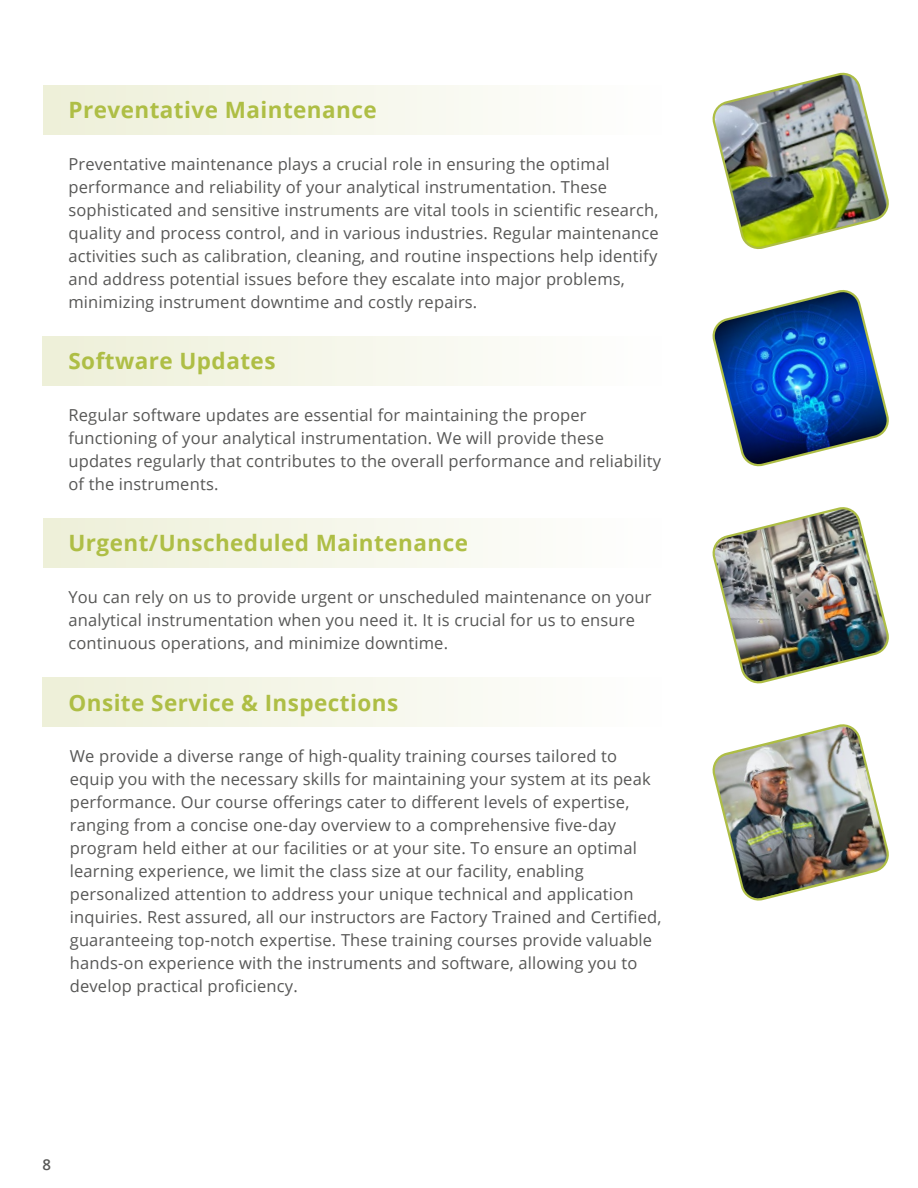
<style>
.page{position:relative;width:918px;height:1188px;background:#fff}
.page>*{position:absolute;margin:0;border:0;box-sizing:border-box;transform-origin:0 0}
.t1{font:700 22.5px "Open Sans";letter-spacing:.02em;color:#aebe45}
.t2{font:16.5px/23px "Open Sans";letter-spacing:.01em;color:#575756}
.t3{font:600 15px "Open Sans";color:#575756}
</style>
<div class="page">
<div style="left:43px;top:336px;width:619px;height:50px;background:linear-gradient(to right,#eef0d9,#fefefe)"></div>
<div style="left:43px;top:677px;width:619px;height:50px;background:linear-gradient(to right,#eef0d9,#fefefe)"></div>
<div style="left:43px;top:85px;width:619px;height:50px;background:linear-gradient(to right,#eef0d8,#fefefe)"></div>
<div style="left:43px;top:518px;width:619px;height:50px;background:linear-gradient(to right,#eef0d8,#fefefe)"></div>
<img style="left:712px;top:72px;width:177px;height:178px">
<svg style="left:712px;top:290px;width:177px;height:177px"></svg>
<img style="left:712px;top:507px;width:177px;height:177px">
<img style="left:712px;top:724px;width:177px;height:177px">
<h1 class="t1" style="left:68px;top:94px;width:310px">Preventative Maintenance</h1>
<p class="t2" style="left:68px;top:152px;width:592px">Preventative maintenance plays a crucial role in ensuring the optimal performance and reliability of your analytical instrumentation. These sophisticated and sensitive instruments are vital tools in scientific research, quality and process control, and in various industries. Regular maintenance activities such as calibration, cleaning, and routine inspections help identify and address potential issues before they escalate into major problems, minimizing instrument downtime and costly repairs.</p>
<h1 class="t1" style="left:68px;top:345px;width:209px">Software Updates</h1>
<p class="t2" style="left:68px;top:403px;width:594px">Regular software updates are essential for maintaining the proper functioning of your analytical instrumentation. We will provide these updates regularly that contributes to the overall performance and reliability of the instruments.</p>
<h1 class="t1" style="left:68px;top:527px;width:401px">Urgent/Unscheduled Maintenance</h1>
<p class="t2" style="left:68px;top:585px;width:585px">You can rely on us to provide urgent or unscheduled maintenance on your analytical instrumentation when you need it. It is crucial for us to ensure continuous operations, and minimize downtime.</p>
<h1 class="t1" style="left:68px;top:687px;width:331px">Onsite Service &amp; Inspections</h1>
<p class="t2" style="left:70px;top:744px;width:593px">We provide a diverse range of high-quality training courses tailored to equip you with the necessary skills for maintaining your system at its peak performance. Our course offerings cater to different levels of expertise, ranging from a concise one-day overview to a comprehensive five-day program held either at our facilities or at your site. To ensure an optimal learning experience, we limit the class size at our facility, enabling personalized attention to address your unique technical and application inquiries. Rest assured, all our instructors are Factory Trained and Certified, guaranteeing top-notch expertise. These training courses provide valuable hands-on experience with the instruments and software, allowing you to develop practical proficiency.</p>
<p class="t3" style="left:43px;top:1155px;width:10px">8</p>
</div>
